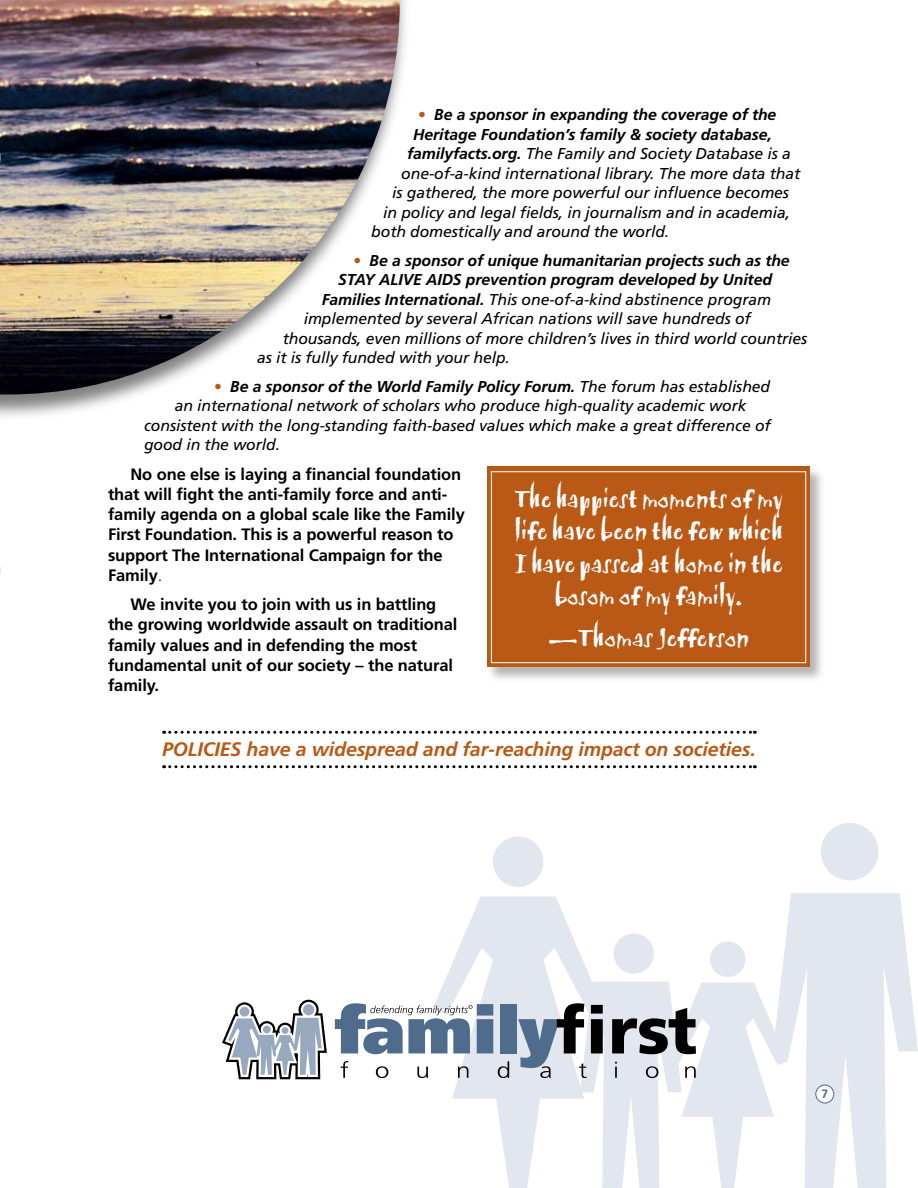
<style>
.page{position:relative;width:918px;height:1188px;background:#fff}
.page>*{position:absolute;margin:0;border:0;box-sizing:border-box;transform-origin:0 0}
.t1{font:27px/32.4px "Twang Plain";letter-spacing:.005em;color:#fff;text-align:center}
.t2{font:italic 700 19.5px "Frutiger";letter-spacing:-.005em;color:#b95915}
.t3{font:700 16.5px/20.2px "Frutiger";letter-spacing:-.005em;color:#000}
.t4{font:italic 15.75px "Frutiger";letter-spacing:-.005em;color:#000}
.t5{font:italic 700 15.75px "Frutiger";letter-spacing:-.005em;color:#000}
.t6{font:700 12px "Frutiger";color:#4f6c8c}
.s1{font-weight:400;color:#b95915}
.s2{font-weight:700}
.s3{font-weight:400}
.s4{font-weight:300}
</style>
<div class="page">
<div style="left:821px;top:823px;width:57px;height:58px;background:#e2e6ee;border-radius:50%"></div>
<div style="left:493px;top:836px;width:50px;height:51px;background:#e2e6ee;border-radius:50%"></div>
<svg style="left:435px;top:897px;width:83px;height:291px"></svg>
<svg style="left:164px;top:731px;width:591px;height:3px"></svg>
<svg style="left:164px;top:765px;width:591px;height:3px"></svg>
<div style="left:0;top:0;width:410px;height:422px;background:#000;opacity:.5"></div>
<img style="left:0;top:0;width:400px;height:394px">
<div style="left:501px;top:1004px;width:16px;height:49px;background:#506c8c"></div>
<svg style="left:341px;top:1061px;width:7px;height:17px"></svg>
<svg style="left:376px;top:1066px;width:12px;height:12px"></svg>
<svg style="left:417px;top:1067px;width:11px;height:11px"></svg>
<svg style="left:458px;top:1066px;width:10px;height:12px"></svg>
<svg style="left:498px;top:1061px;width:11px;height:17px"></svg>
<svg style="left:518px;top:893px;width:400px;height:295px"></svg>
<svg style="left:222px;top:1000px;width:105px;height:79px"></svg>
<svg style="left:335px;top:1003px;width:158px;height:51px"></svg>
<div style="left:486px;top:465px;width:341px;height:220px;background:#000;opacity:.3"></div>
<div style="left:487px;top:466px;width:323px;height:202px;background:#b95915"></div>
<div style="left:491px;top:471px;width:315px;height:192px;border:1px solid #fff"></div>
<p class="t5" style="left:418px;top:106px;width:360px"><span class="s1">•</span> Be a sponsor in expanding the coverage of the</p>
<p class="t5" style="left:413px;top:125px;width:360px">Heritage Foundation’s family &amp; society database,</p>
<p class="t4" style="left:407px;top:145px;width:385px"><span class="s2">familyfacts.org.</span> The Family and Society Database is a</p>
<p class="t4" style="left:401px;top:164px;width:400px">one-of-a-kind international library. The more data that</p>
<p class="t4" style="left:392px;top:184px;width:398px">is gathered, the more powerful our influence becomes</p>
<p class="t4" style="left:383px;top:203px;width:408px">in policy and legal fields, in journalism and in academia,</p>
<p class="t4" style="left:371px;top:223px;width:300px">both domestically and around the world.</p>
<p class="t5" style="left:353px;top:251px;width:438px"><span class="s1">•</span> Be a sponsor of unique humanitarian projects such as the</p>
<p class="t5" style="left:338px;top:271px;width:435px">STAY ALIVE AIDS prevention program developed by United</p>
<p class="t4" style="left:322px;top:290px;width:451px"><span class="s2">Families International.</span> This one-of-a-kind abstinence program</p>
<p class="t4" style="left:304px;top:310px;width:448px">implemented by several African nations will save hundreds of</p>
<p class="t4" style="left:283px;top:329px;width:526px">thousands, even millions of more children’s lives in third world countries</p>
<p class="t4" style="left:257px;top:349px;width:254px">as it is fully funded with your help.</p>
<p class="t5" style="left:214px;top:377px;width:558px"><span class="s1">•</span> Be a sponsor of the World Family Policy Forum. <span class="s3">The forum has established</span></p>
<p class="t4" style="left:175px;top:397px;width:573px">an international network of scholars who produce high-quality academic work</p>
<p class="t4" style="left:144px;top:416px;width:628px">consistent with the long-standing faith-based values which make a great difference of</p>
<p class="t4" style="left:144px;top:436px;width:138px">good in the world.</p>
<p class="t3" style="left:108px;top:463px;width:358px;text-indent:22px">No one else is laying a financial foundation that will fight the anti-family force and anti&shy;family agenda on a global scale like the Family First Foundation. This is a powerful reason to support The International Campaign for the Family<span class="s4">.</span></p>
<p class="t3" style="left:108px;top:594px;width:351px;text-indent:22px">We invite you to join with us in battling the growing worldwide assault on traditional family values and in defending the most fundamental unit of our society – the natural family.</p>
<h1 class="t1" style="left:514px;top:484px;width:270px">The happiest moments of my life have been the few which<br>I have passed at home in the bosom of my family.</h1>
<h1 class="t1" style="left:549px;top:622px;width:201px">—Thomas Jefferson</h1>
<p class="t2" style="left:162px;top:738px;width:595px">POLICIES have a widespread and far-reaching impact on societies.</p>
<p class="t6" style="left:822px;top:1087px;width:8px">7</p>
</div>
